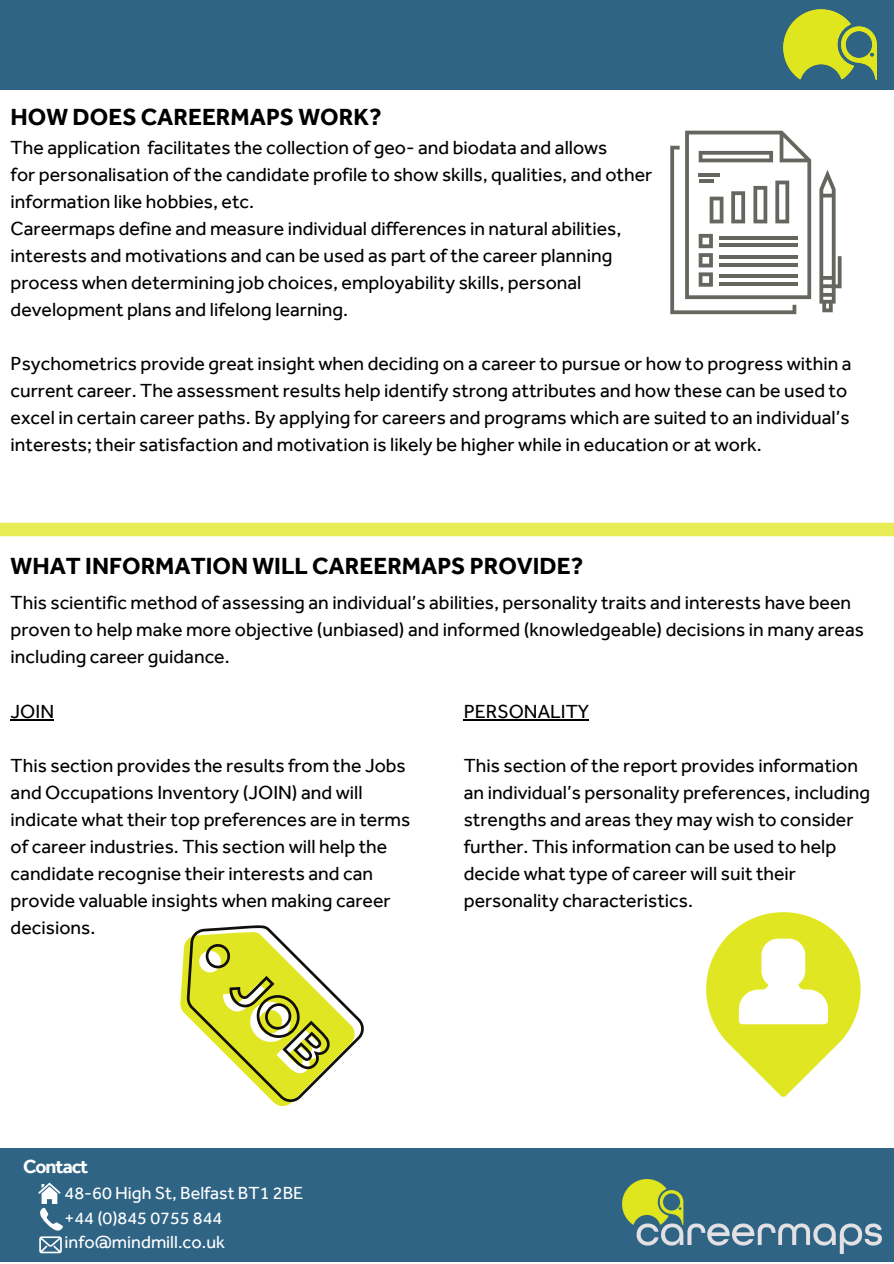
<style>
.page{position:relative;width:894px;height:1264px;background:#fff}
.page>*{position:absolute;margin:0;border:0;box-sizing:border-box;transform-origin:0 0}
.t1{font:700 24px "Effra Corp";color:#000}
.t2{font:19.5px/27px "Effra Corp";color:#000}
.t3{font:700 19.5px "Effra Corp";letter-spacing:-.05em;color:#fff}
.t4{font:18px "Effra Corp";color:#fff}
</style>
<div class="page">
<div style="left:0;top:1148px;width:893px;height:113px;background:#2f6485"></div>
<svg style="left:670px;top:131px;width:141px;height:183px"></svg>
<hr style="left:718px;top:243px;width:79px;height:4px;background:#666660">
<hr style="left:718px;top:236px;width:79px;height:3px;background:#666660">
<hr style="left:718px;top:263px;width:79px;height:3px;background:#666660">
<hr style="left:718px;top:255px;width:79px;height:4px;background:#666660">
<hr style="left:718px;top:282px;width:79px;height:4px;background:#666660">
<hr style="left:718px;top:274px;width:79px;height:4px;background:#666660">
<hr style="left:698px;top:173px;width:22px;height:3px;background:#666660">
<hr style="left:698px;top:179px;width:15px;height:4px;background:#666660">
<svg style="left:819px;top:170px;width:22px;height:142px"></svg>
<div style="left:0;top:522px;width:893px;height:14px;background:#e7ec57"></div>
<div style="left:0;top:0;width:893px;height:90px;background:#2f6485"></div>
<img style="left:783px;top:10px;width:93px;height:70px">
<img style="left:622px;top:1179px;width:259px;height:74px">
<svg style="left:38px;top:1182px;width:25px;height:71px"></svg>
<svg style="left:180px;top:925px;width:184px;height:182px"></svg>
<svg style="left:706px;top:912px;width:154px;height:184px"></svg>
<hr style="left:463px;top:719px;width:126px;height:1px;background:#000">
<hr style="left:11px;top:719px;width:43px;height:1px;background:#000">
<p class="t1" style="left:11px;top:102px;width:372px">HOW DOES CAREERMAPS WORK?</p>
<p class="t2" style="left:11px;top:133px;width:598px">The application facilitates the collection of geo- and biodata and allows</p>
<p class="t2" style="left:11px;top:160px;width:643px">for personalisation of the candidate profile to show skills, qualities, and other</p>
<p class="t2" style="left:11px;top:187px;width:245px">information like hobbies, etc.</p>
<p class="t2" style="left:11px;top:214px;width:612px">Careermaps define and measure individual differences in natural abilities,</p>
<p class="t2" style="left:11px;top:241px;width:603px">interests and motivations and can be used as part of the career planning</p>
<p class="t2" style="left:11px;top:268px;width:572px">process when determining job choices, employability skills, personal</p>
<p class="t2" style="left:11px;top:295px;width:339px">development plans and lifelong learning.</p>
<p class="t2" style="left:11px;top:349px;width:842px">Psychometrics provide great insight when deciding on a career to pursue or how to progress within a current career. The assessment results help identify strong attributes and how these can be used to excel in certain career paths. By applying for careers and programs which are suited to an individual’s interests; their satisfaction and motivation is likely be higher while in education or at work.</p>
<p class="t1" style="left:11px;top:551px;width:574px">WHAT INFORMATION WILL CAREERMAPS PROVIDE?</p>
<p class="t2" style="left:11px;top:589px;width:854px">This scientific method of assessing an individual’s abilities, personality traits and interests have been proven to help make more objective (unbiased) and informed (knowledgeable) decisions in many areas including career guidance.</p>
<p class="t2" style="left:463px;top:697px;width:127px">PERSONALITY</p>
<p class="t2" style="left:11px;top:697px;width:45px">JOIN</p>
<p class="t2" style="left:11px;top:751px;width:401px">This section provides the results from the Jobs and Occupations Inventory (JOIN) and will indicate what their top preferences are in terms of career industries. This section will help the candidate recognise their interests and can provide valuable insights when making career decisions.</p>
<p class="t2" style="left:463px;top:751px;width:408px">This section of the report provides information an individual’s personality preferences, including strengths and areas they may wish to consider further. This information can be used to help decide what type of career will suit their personality characteristics.</p>
<p class="t3" style="left:23px;top:1154px;width:67px">Contact</p>
<p class="t4" style="left:65px;top:1181px;width:240px">48-60 High St, Belfast BT1 2BE</p>
<p class="t4" style="left:65px;top:1206px;width:159px">+44 (0)845 0755 844</p>
<p class="t4" style="left:65px;top:1231px;width:162px">info@mindmill.co.uk</p>
</div>
